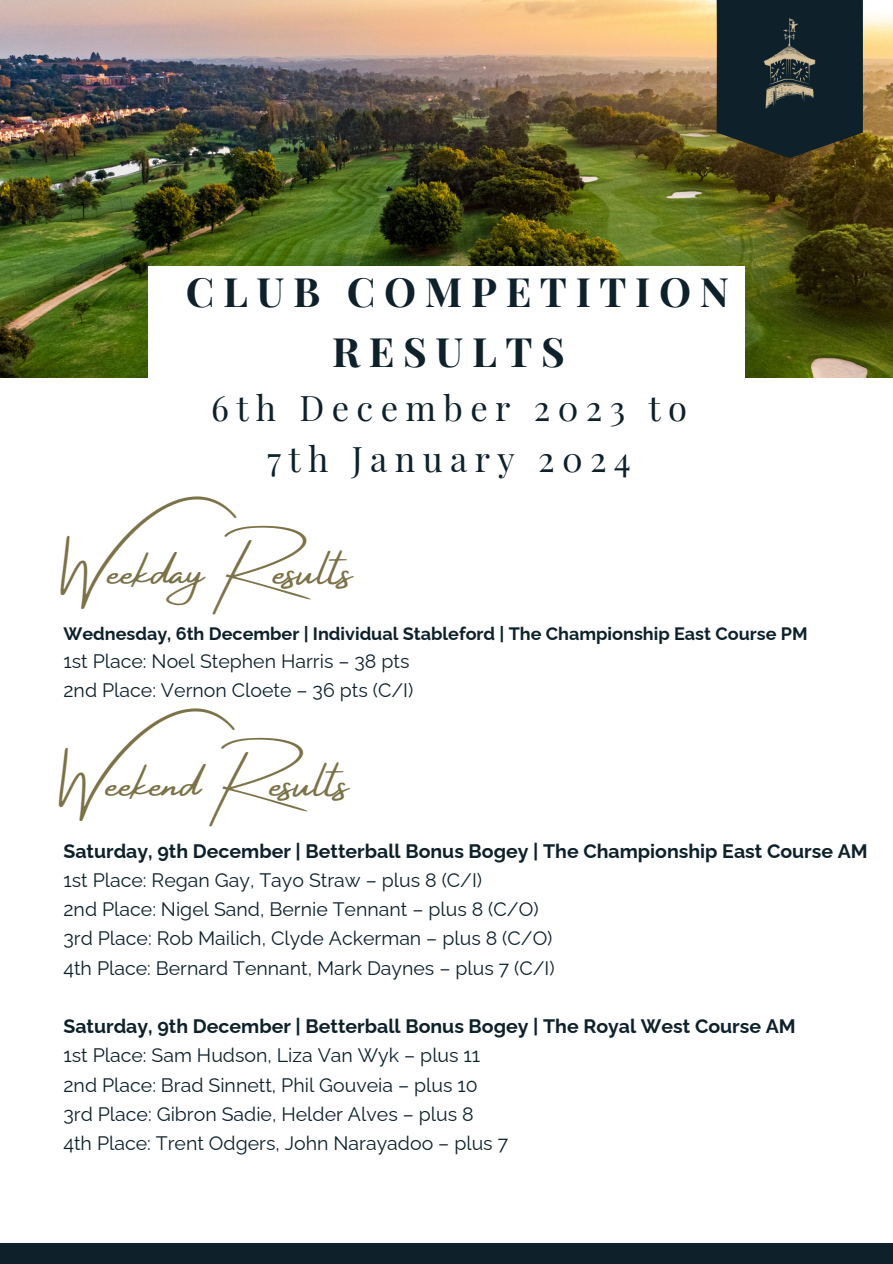
<style>
.page{position:relative;width:893px;height:1264px;background:#fff}
.page>*{position:absolute;margin:0;border:0;box-sizing:border-box;transform-origin:0 0}
.t1{font:48px "Amsterdam Four";color:#7b7248}
.t2{font:700 40.5px/59.7px "Playfair Display";letter-spacing:.215em;color:#0e212b;text-align:center}
.t3{font:34.5px/50.7px "Playfair Display";letter-spacing:.215em;color:#0e212b;text-align:center}
.t4{font:19.5px "Raleway";color:#0e212b}
.t5{font:700 19.5px "Raleway";color:#0e212b}
.t6{font:700 18px "Raleway";color:#0e212b}
</style>
<div class="page">
<img style="left:0;top:0;width:892px;height:377px">
<svg style="left:716px;top:108px;width:146px;height:50px;background:#232c26"></svg>
<div style="left:148px;top:266px;width:597px;height:134px;background:#fff"></div>
<img style="left:634px;top:0;width:258px;height:108px">
<div style="left:0;top:1243px;width:892px;height:20px;background:#0e212b"></div>
<h2 class="t2" style="left:186px;top:261px;width:544px">CLUB COMPETITION<br>RESULTS</h2>
<h3 class="t3" style="left:211px;top:381px;width:477px">6th December 2023 to<br>7th January 2024</h3>
<p class="t1" style="left:63px;top:544px;width:290px">Weekday Results</p>
<p class="t6" style="left:63px;top:622px;width:745px">Wednesday, 6th December | Individual Stableford | The Championship East Course PM</p>
<h1 class="t4" style="left:63px;top:649px;width:347px">1st Place: Noel Stephen Harris – 38 pts</h1>
<p class="t4" style="left:63px;top:678px;width:351px">2nd Place: Vernon Cloete – 36 pts (C/I)</p>
<p class="t1" style="left:62px;top:756px;width:289px">Weekend Results</p>
<h1 class="t5" style="left:63px;top:839px;width:805px">Saturday, 9th December | Betterball Bonus Bogey | The Championship East Course AM</h1>
<p class="t4" style="left:63px;top:868px;width:420px">1st Place: Regan Gay, Tayo Straw – plus 8 (C/I)</p>
<p class="t4" style="left:63px;top:897px;width:476px">2nd Place: Nigel Sand, Bernie Tennant – plus 8 (C/O)</p>
<p class="t4" style="left:63px;top:927px;width:490px">3rd Place: Rob Mailich, Clyde Ackerman – plus 8 (C/O)</p>
<p class="t4" style="left:63px;top:956px;width:492px">4th Place: Bernard Tennant, Mark Daynes – plus 7 (C/I)</p>
<p class="t5" style="left:63px;top:1014px;width:733px">Saturday, 9th December | Betterball Bonus Bogey | The Royal West Course AM</p>
<p class="t4" style="left:63px;top:1044px;width:418px">1st Place: Sam Hudson, Liza Van Wyk – plus 11</p>
<p class="t4" style="left:63px;top:1073px;width:416px">2nd Place: Brad Sinnett, Phil Gouveia – plus 10</p>
<p class="t4" style="left:63px;top:1102px;width:411px">3rd Place: Gibron Sadie, Helder Alves – plus 8</p>
<p class="t4" style="left:63px;top:1131px;width:446px">4th Place: Trent Odgers, John Narayadoo – plus 7</p>
</div>
